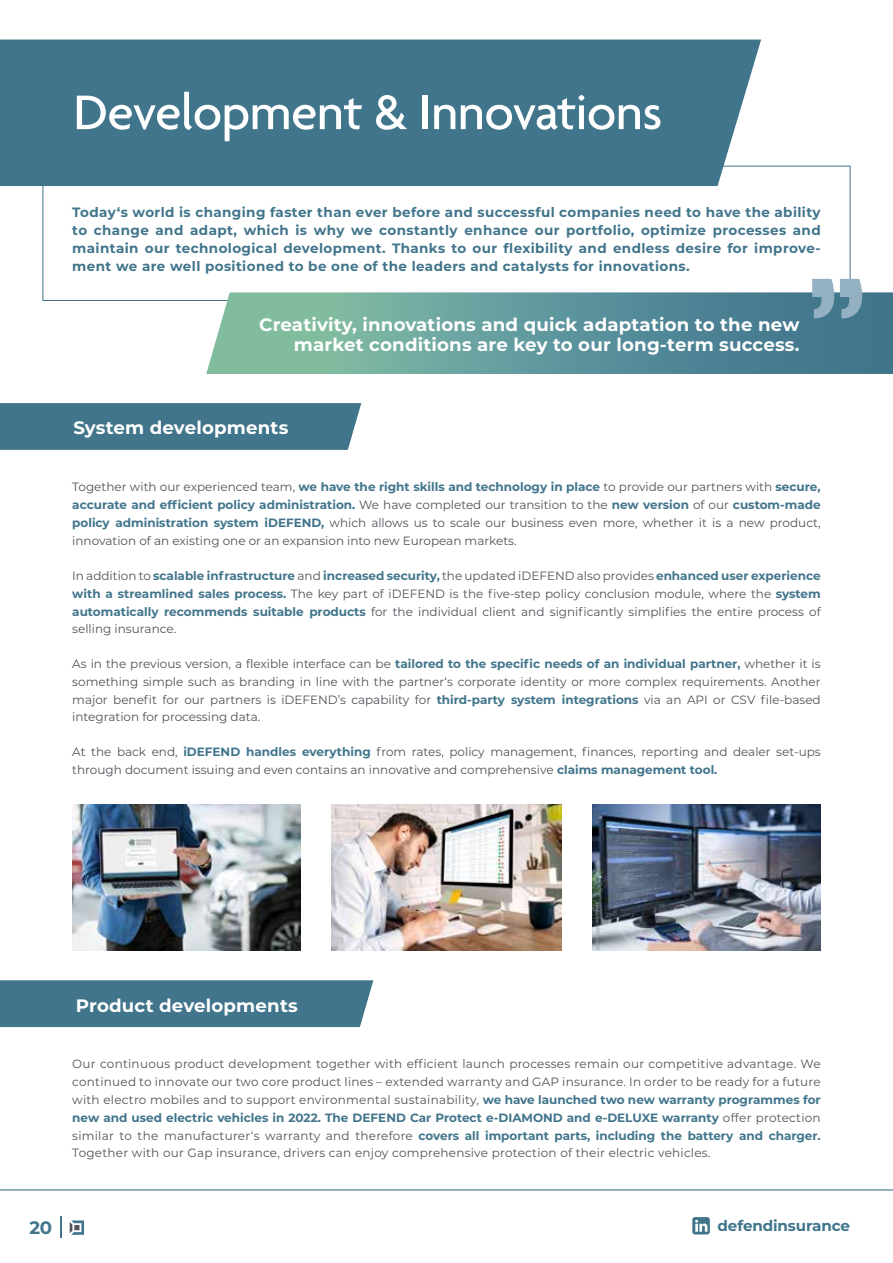
<style>
.page{position:relative;width:893px;height:1263px;background:#fff}
.page>*{position:absolute;margin:0;border:0;box-sizing:border-box;transform-origin:0 0}
.t1{font:500 52.5px "Agenda";letter-spacing:-.01em;color:#fff}
.t2{font:700 18px/19.5px "Montserrat";letter-spacing:.01em;color:#fff;text-align:right}
.t3{font:700 18px "Montserrat";color:#41758b}
.t4{font:700 15px "Montserrat";letter-spacing:-.01em;color:#41758b}
.t5{font:700 13.5px/18px "Montserrat";letter-spacing:.03em;color:#41758b;text-align:justify}
.t6{font:12px/17.7px "Montserrat";color:#50535a;text-align:justify}
.s1{font-weight:700;color:#41758b}
</style>
<div class="page">
<svg style="left:70px;top:1220px;width:14px;height:15px"></svg>
<hr style="left:60px;top:1216px;width:2px;height:21px;background:#41758b">
<svg style="left:692px;top:1217px;width:18px;height:17px"></svg>
<hr style="left:0;top:1189px;width:893px;height:1px;background:#41758b">
<div style="left:0;top:40px;width:761px;height:146px;background:#41758b"></div>
<div style="left:43px;top:166px;width:807px;height:135px;border:1px solid #41758b"></div>
<svg style="left:206px;top:292px;width:687px;height:82px;background:#659b9c"></svg>
<svg style="left:812px;top:279px;width:50px;height:39px;background:#83a5b6"></svg>
<div style="left:0;top:980px;width:373px;height:47px;background:#41758b"></div>
<div style="left:0;top:403px;width:361px;height:47px;background:#41758b"></div>
<img style="left:593px;top:804px;width:227px;height:146px">
<img style="left:73px;top:804px;width:227px;height:146px">
<img style="left:332px;top:805px;width:229px;height:145px">
<h1 class="t1" style="left:73px;top:80px;width:590px">Development &amp; Innovations</h1>
<p class="t5" style="left:72px;top:203px;width:750px">Today‘s world is changing faster than ever before and successful companies need to have the ability to change and adapt, which is why we constantly enhance our portfolio, optimize processes and maintain our technological development. Thanks to our flexibility and endless desire for improve&shy;ment we are well positioned to be one of the leaders and catalysts for innovations.</p>
<h2 class="t2" style="left:259px;top:314px;width:542px">Creativity, innovations and quick adaptation to the new market conditions are key to our long-term success.</h2>
<h2 class="t2" style="left:73px;top:417px;width:216px">System developments</h2>
<p class="t6" style="left:72px;top:478px;width:750px">Together with our experienced team, <span class="s1">we have the right skills and technology in place</span> to provide our partners with <span class="s1">secure, accurate and efficient policy administration.</span> We have completed our transition to the <span class="s1">new version</span> of our <span class="s1">custom-made policy administration system iDEFEND,</span> which allows us to scale our business even more, whether it is a new product, innovation of an existing one or an expansion into new European markets.</p>
<p class="t6" style="left:72px;top:566px;width:750px">In addition to <span class="s1">scalable infrastructure</span> and <span class="s1">increased security,</span> the updated iDEFEND also provides <span class="s1">enhanced user experience with a streamlined sales process.</span> The key part of iDEFEND is the five-step policy conclusion module, where the <span class="s1">system automatically recommends suitable products</span> for the individual client and significantly simplifies the entire process of selling insurance.</p>
<p class="t6" style="left:72px;top:655px;width:750px">As in the previous version, a flexible interface can be <span class="s1">tailored to the specific needs of an individual partner,</span> whether it is something simple such as branding in line with the partner‘s corporate identity or more complex requirements. Another major benefit for our partners is iDEFEND’s capability for <span class="s1">third-party system integrations</span> via an API or CSV file-based integration for processing data.</p>
<p class="t6" style="left:72px;top:742px;width:750px">At the back end, <span class="s1">iDEFEND handles everything</span> from rates, policy management, finances, reporting and dealer set-ups through document issuing and even contains an innovative and comprehensive <span class="s1">claims management tool.</span></p>
<h2 class="t2" style="left:76px;top:994px;width:223px">Product developments</h2>
<p class="t6" style="left:72px;top:1055px;width:750px">Our continuous product development together with efficient launch processes remain our competitive advantage. We continued to innovate our two core product lines – extended warranty and GAP insurance. In order to be ready for a future with electro mobiles and to support environmental sustainability, <span class="s1">we have launched two new warranty programmes for new and used electric vehicles in 2022. The DEFEND Car Protect e-DIAMOND and e-DELUXE warranty</span> offer protection similar to the manufacturer‘s warranty and therefore <span class="s1">covers all important parts, including the battery and charger.<br></span>Together with our Gap insurance, drivers can enjoy comprehensive protection of their electric vehicles.</p>
<h2 class="t3" style="left:30px;top:1215px;width:24px">20</h2>
<p class="t4" style="left:718px;top:1215px;width:134px">defendinsurance</p>
</div>
